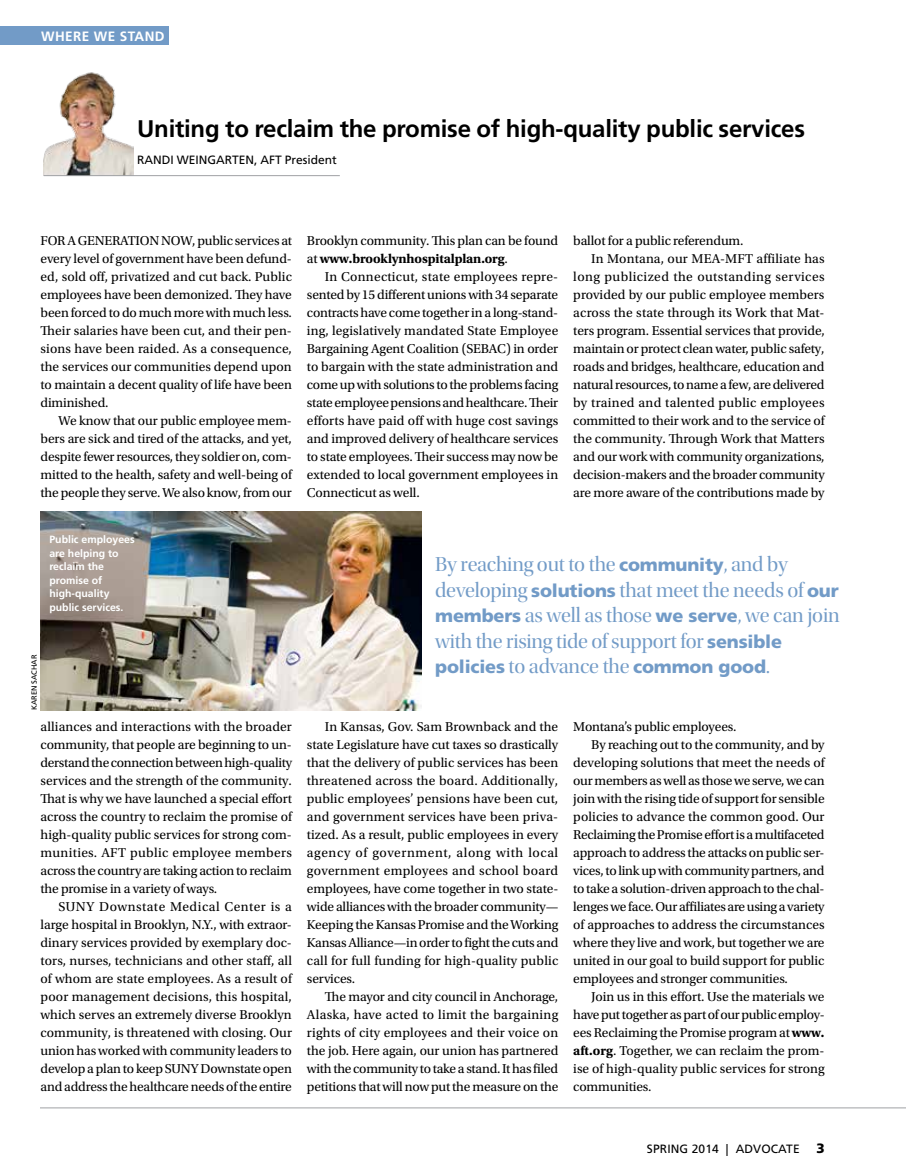
<style>
.page{position:relative;width:906px;height:1176px;background:#fff}
.page>*{position:absolute;margin:0;border:0;box-sizing:border-box;transform-origin:0 0}
.t1{font:700 24px "Frutiger LT Std";letter-spacing:-.01em;color:#000}
.t2{font:21px/25.5px "Utopia Std Disp";letter-spacing:-.01em;color:#729bc7}
.t3{font:900 18px "Frutiger LT Std";letter-spacing:-.01em;color:#729bc7}
.t4{font:13.5px/18px "Utopia Std";letter-spacing:-.01em;color:#000;text-align:justify}
.t5{font:13.5px "Utopia Std";letter-spacing:.015em;color:#000}
.t6{font:13.5px "Utopia Std";letter-spacing:.03em;color:#000}
.t7{font:13.5px "Utopia Std";letter-spacing:.02em;color:#000}
.t8{font:700 13.5px "Frutiger LT Std";letter-spacing:.03em;color:#fff}
.t9{font:900 13.5px "Frutiger LT Std";color:#000}
.t10{font:12px "Frutiger LT Std";color:#000}
.t11{font:700 10.5px/13.5px "Frutiger LT Std";color:#fff}
.t12{font:7.5px "Frutiger LT Std";color:#000}
.s1{font-weight:700}
.s2{font-family:"Frutiger LT Std";font-weight:900;font-size:18px}
.s3{font-family:"Utopia Std Disp";font-weight:400;font-size:21px}
</style>
<div class="page">
<img style="left:44px;top:72px;width:89px;height:103px">
<div style="left:0;top:26px;width:168px;height:19px;background:#729bc7"></div>
<hr style="left:44px;top:175px;width:295px;height:1px;background:#9fa1a4">
<hr style="left:40px;top:1107px;width:865px;height:1px;background:#9fa1a4">
<img style="left:40px;top:511px;width:381px;height:199px">
<p class="t8" style="left:41px;top:28px;width:125px">where we stand</p>
<p class="t8" style="left:91px;top:28px;width:50px">where</p>
<h1 class="t1" style="left:137px;top:115px;width:669px">Uniting to reclaim the promise of high-quality public services</h1>
<p class="t10" style="left:137px;top:153px;width:201px">RANDI WE INGARTE N, AFT President</p>
<p class="t4" style="left:40px;top:232px;width:253px">FOR A GENERATION NOW, public services at every level of government have been defund&shy;ed, sold off, privatized and cut back. Public employees have been demonized. They have been forced to do much more with much less.<br>Their salaries have been cut, and their pen&shy;sions have been raided. As a consequence, the services our communities depend upon to maintain a decent quality of life have been diminished.</p>
<p class="t4" style="left:40px;top:411px;width:253px;text-indent:18px">We know that our public employee mem&shy;bers are sick and tired of the attacks, and yet, despite fewer resources, they soldier on, com&shy;mitted to the health, safety and well-being of the people they serve. We also know, from our</p>
<p class="t4" style="left:307px;top:231px;width:253px">Brooklyn community. This plan can be found at <span class="s1">www.brooklynhospitalplan.org</span>.</p>
<p class="t4" style="left:307px;top:267px;width:253px;text-indent:18px">In Connecticut, state employees repre&shy;sented by 15 different unions with 34 separate contracts have come together in a long-stand&shy;ing, legislatively mandated State Employee Bargaining Agent Coalition (SEBAC) in order to bargain with the state administration and come up with solutions to the problems facing state employee pensions and healthcare. Their efforts have paid off with huge cost savings and improved delivery of healthcare services to state employees. Their success may now be extended to local government employees in Connecticut as well.</p>
<p class="t4" style="left:573px;top:231px;width:171px">ballot for a public referendum.</p>
<p class="t5" style="left:591px;top:251px;width:235px">In Montana, our MEA-MFT affiliate has</p>
<p class="t6" style="left:573px;top:269px;width:253px">long publicized the outstanding services</p>
<p class="t4" style="left:573px;top:285px;width:252px">provided by our public employee members</p>
<p class="t5" style="left:573px;top:305px;width:253px">across the state through its Work that Mat-</p>
<p class="t4" style="left:573px;top:321px;width:253px">ters program. Essential services that provide,</p>
<p class="t4" style="left:573px;top:339px;width:252px">maintain or protect clean water, public safety,</p>
<p class="t4" style="left:573px;top:357px;width:253px">roads and bridges, healthcare, education and</p>
<p class="t4" style="left:573px;top:375px;width:253px">natural resources, to name a few, are delivered</p>
<p class="t7" style="left:573px;top:395px;width:253px">by trained and talented public employees</p>
<p class="t4" style="left:573px;top:411px;width:253px">committed to their work and to the service of</p>
<p class="t4" style="left:573px;top:429px;width:253px">the community. Through Work that Matters</p>
<p class="t4" style="left:573px;top:447px;width:253px">and our work with community organizations,</p>
<p class="t4" style="left:573px;top:465px;width:253px">decision-makers and the broader community</p>
<p class="t4" style="left:573px;top:483px;width:253px">are more aware of the contributions made by</p>
<p class="t11" style="left:49px;top:533px;width:87px">Public employees are helping to reclaim the promise of high-quality public services.</p>
<p class="t12" style="left:30px;top:710px;width:56px;rotate:-90deg">karen sachar</p>
<p class="t4" style="left:40px;top:717px;width:253px">alliances and interactions with the broader community, that people are beginning to un&shy;derstand the connection between high-quality services and the strength of the community.<br>That is why we have launched a special effort across the country to reclaim the promise of high-quality public services for strong com&shy;munities. AFT public employee members across the country are taking action to reclaim the promise in a variety of ways.</p>
<p class="t4" style="left:40px;top:897px;width:253px;text-indent:18px">SUNY Downstate Medical Center is a large hospital in Brooklyn, N.Y., with extraor&shy;dinary services provided by exemplary doc&shy;tors, nurses, technicians and other staff, all of whom are state employees. As a result of poor management decisions, this hospital, which serves an extremely diverse Brooklyn community, is threatened with closing. Our union has worked with community leaders to develop a plan to keep SUNY Downstate open and address the healthcare needs of the entire</p>
<h2 class="t2" style="left:435px;top:552px;width:406px">By reaching out to the <span class="s2">community</span>, and by developing <span class="s2">solutions</span> that meet the needs of <span class="s2">our members</span> as well as those <span class="s2">we serve</span>, we can join with the rising tide of support for <span class="s2">sensible</span></h2>
<h3 class="t3" style="left:435px;top:656px;width:336px">policies <span class="s3">to advance the</span> common good<span class="s3">.</span></h3>
<p class="t4" style="left:307px;top:717px;width:253px;text-indent:18px">In Kansas, Gov. Sam Brownback and the state Legislature have cut taxes so drastically that the delivery of public services has been threatened across the board. Additionally, public employees’ pensions have been cut, and government services have been priva&shy;tized. As a result, public employees in every agency of government, along with local government employees and school board employees, have come together in two state&shy;wide alliances with the broader community— Keeping the Kansas Promise and the Working Kansas Alliance—in order to fight the cuts and call for full funding for high-quality public services.</p>
<p class="t4" style="left:307px;top:987px;width:253px;text-indent:18px">The mayor and city council in Anchorage, Alaska, have acted to limit the bargaining rights of city employees and their voice on the job. Here again, our union has partnered with the community to take a stand. It has filed petitions that will now put the measure on the</p>
<p class="t4" style="left:573px;top:717px;width:164px">Montana’s public employees.</p>
<p class="t4" style="left:591px;top:735px;width:235px">By reaching out to the community, and by</p>
<p class="t4" style="left:573px;top:753px;width:253px">developing solutions that meet the needs of</p>
<p class="t4" style="left:573px;top:771px;width:253px">our members as well as those we serve, we can</p>
<p class="t4" style="left:573px;top:789px;width:253px">join with the rising tide of support for sensible</p>
<p class="t4" style="left:573px;top:807px;width:253px">policies to advance the common good. Our</p>
<p class="t4" style="left:573px;top:825px;width:253px">Reclaiming the Promise effort is a multifaceted</p>
<p class="t4" style="left:573px;top:843px;width:253px">approach to address the attacks on public ser-</p>
<p class="t4" style="left:573px;top:861px;width:253px">vices, to link up with community partners, and</p>
<p class="t4" style="left:573px;top:879px;width:253px">to take a solution-driven approach to the chal-</p>
<p class="t4" style="left:573px;top:897px;width:253px">lenges we face. Our affiliates are using a variety</p>
<p class="t4" style="left:573px;top:915px;width:253px">of approaches to address the circumstances</p>
<p class="t4" style="left:573px;top:933px;width:253px">where they live and work, but together we are</p>
<p class="t4" style="left:573px;top:951px;width:252px">united in our goal to build support for public</p>
<p class="t4" style="left:573px;top:969px;width:216px">employees and stronger communities.</p>
<p class="t4" style="left:591px;top:987px;width:234px">Join us in this effort. Use the materials we</p>
<p class="t4" style="left:573px;top:1005px;width:253px">have put together as part of our public employ-</p>
<p class="t4" style="left:573px;top:1023px;width:252px">ees Reclaiming the Promise program at <span class="s1">www.</span></p>
<p class="t4" style="left:573px;top:1041px;width:252px"><span class="s1">aft.org</span>. Together, we can reclaim the prom-</p>
<p class="t4" style="left:573px;top:1059px;width:253px">ise of high-quality public services for strong</p>
<p class="t4" style="left:573px;top:1077px;width:80px">communities.</p>
<p class="t10" style="left:646px;top:1141px;width:152px">SPRING 2014 | ADVOCATE</p>
<p class="t9" style="left:815px;top:1139px;width:10px">3</p>
</div>
